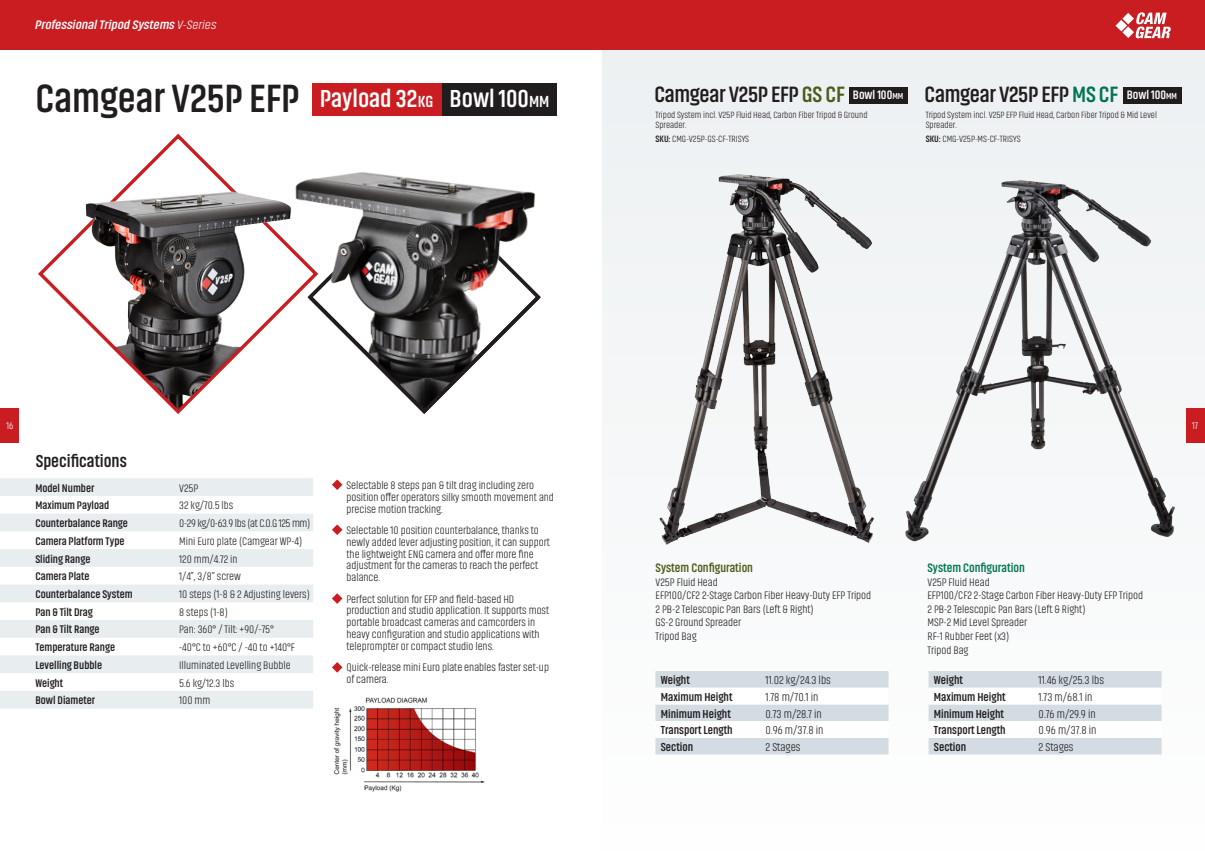
<style>
.page{position:relative;width:1205px;height:851px;background:#fff}
.page>*{position:absolute;margin:0;border:0;box-sizing:border-box;transform-origin:0 0}
.t1{font:700 40px "Akhand";color:#211d1f}
.t2{font:700 25px "Akhand";color:#fff}
.t3{font:700 22.5px "Akhand";letter-spacing:-.01em;color:#211d1f}
.t4{font:700 17.5px "Akhand";color:#211d1f}
.t5{font:italic 700 12.5px "Akhand";color:#fff;scale:1.09 1}
.t6{font:700 12.5px "Akhand";color:#4b5c18}
.t7{font:700 12.5px "Akhand";color:#007352}
.t8{font:700 12.38px "Akhand";color:#fff}
.t9{font:300 11.75px "Akhand";color:#211d1f}
.t10{font:700 11.75px "Akhand";color:#211d1f}
.t11{font:300 11.25px/11.9px "Akhand";color:#211d1f}
.t12{font:700 11.25px "Akhand";color:#211d1f}
.t13{font:300 11.25px "Akhand";letter-spacing:-.025em;color:#211d1f}
.t14{font:300 10px "Akhand";color:#fff}
.t15{font:300 9.38px/9.4px "Akhand";color:#211d1f}
.s1{font-weight:300}
.s2{color:#4b5c18}
.s3{font-weight:700}
.s4{color:#007352}
.s5{font-size:16.25px}
.s6{font-size:8.75px}
</style>
<div class="page">
<div style="left:602px;top:41px;width:603px;height:809px;background:#f8f9fa"></div>
<div style="left:0;top:408px;width:19px;height:34px;background:#c91d21"></div>
<div style="left:1186px;top:408px;width:19px;height:34px;background:#c91d21"></div>
<div style="left:0;top:0;width:1205px;height:50px;background:#c91d21"></div>
<svg style="left:1115px;top:12px;width:55px;height:26px"></svg>
<img style="left:659px;top:174px;width:215px;height:371px">
<img style="left:905px;top:180px;width:287px;height:362px">
<svg style="left:332px;top:479px;width:10px;height:11px"></svg>
<svg style="left:332px;top:524px;width:10px;height:11px"></svg>
<svg style="left:332px;top:593px;width:10px;height:10px"></svg>
<svg style="left:332px;top:662px;width:10px;height:10px"></svg>
<svg style="left:655px;top:671px;width:233px;height:83px"></svg>
<svg style="left:928px;top:671px;width:233px;height:83px"></svg>
<svg style="left:147px;top:133px;width:63px;height:281px"></svg>
<svg style="left:0;top:478px;width:313px;height:230px;fill:#e8edf0"></svg>
<div style="left:442px;top:83px;width:114px;height:33px;background:#211d1f"></div>
<div style="left:312px;top:83px;width:130px;height:33px;background:#c91d21"></div>
<div style="left:849px;top:87px;width:59px;height:16px;background:#211d1f"></div>
<div style="left:1123px;top:87px;width:58px;height:16px;background:#211d1f"></div>
<img style="left:333px;top:697px;width:152px;height:95px">
<img style="left:38px;top:165px;width:213px;height:243px">
<img style="left:251px;top:172px;width:285px;height:169px">
<svg style="left:305px;top:292px;width:236px;height:122px"></svg>
<p class="t5" style="left:35px;top:18px;width:170px">ProfessionalTripod Systems <span class="s1">V-Series</span></p>
<h1 class="t1" style="left:35px;top:77px;width:265px">Camgear V25P EFP</h1>
<h3 class="t3" style="left:654px;top:83px;width:192px">Camgear V25P EFP <span class="s2">GS CF</span></h3>
<p class="t15" style="left:655px;top:110px;width:214px">Tripod System incl. V25P Fluid Head, Carbon Fiber Tripod &amp; Ground<br>Spreader.</p>
<p class="t15" style="left:655px;top:134px;width:95px"><span class="s3">SKU:</span> CMG-V25P-GS-CF-TRISYS</p>
<h3 class="t3" style="left:924px;top:83px;width:195px">Camgear V25P EFP <span class="s4">MS CF</span></h3>
<h2 class="t2" style="left:320px;top:85px;width:231px">Payload 32<span class="s5">kg</span> Bowl 100<span class="s5">MM</span></h2>
<p class="t8" style="left:853px;top:88px;width:52px">Bowl 100<span class="s6">MM</span></p>
<p class="t8" style="left:1126px;top:88px;width:52px">Bowl 100<span class="s6">MM</span></p>
<p class="t15" style="left:926px;top:110px;width:233px">Tripod System incl. V25P EFP Fluid Head, Carbon Fiber Tripod &amp; Mid Level<br>Spreader.</p>
<p class="t15" style="left:926px;top:134px;width:96px"><span class="s3">SKU:</span> CMG-V25P-MS-CF-TRISYS</p>
<p class="t14" style="left:6px;top:420px;width:8px">16</p>
<p class="t14" style="left:1192px;top:420px;width:7px">17</p>
<h3 class="t4" style="left:36px;top:452px;width:93px">Specifications</h3>
<p class="t12" style="left:35px;top:482px;width:60px">Model Number</p>
<p class="t11" style="left:179px;top:482px;width:21px">V25P</p>
<p class="t12" style="left:35px;top:499px;width:75px">Maximum Payload</p>
<p class="t11" style="left:179px;top:499px;width:56px">32 kg/70.5 lbs</p>
<p class="t12" style="left:35px;top:517px;width:94px">Counterbalance Range</p>
<p class="t13" style="left:179px;top:517px;width:133px">0-29 kg/0-63.9 lbs (at C.O.G 125 mm)</p>
<p class="t12" style="left:35px;top:535px;width:91px">Camera Platform Type</p>
<p class="t11" style="left:179px;top:535px;width:125px">Mini Euro plate (Camgear WP-4)</p>
<p class="t12" style="left:35px;top:552px;width:57px">Sliding Range</p>
<p class="t11" style="left:179px;top:552px;width:60px">120 mm/4.72 in</p>
<p class="t12" style="left:35px;top:570px;width:56px">Camera Plate</p>
<p class="t11" style="left:179px;top:570px;width:63px">1/4”, 3/8” screw</p>
<p class="t12" style="left:35px;top:588px;width:99px">Counterbalance System</p>
<p class="t11" style="left:179px;top:588px;width:132px">10 steps (1-8 &amp; 2 Adjusting levers)</p>
<p class="t12" style="left:35px;top:606px;width:59px">Pan &amp; Tilt Drag</p>
<p class="t11" style="left:179px;top:606px;width:50px">8 steps (1-8)</p>
<p class="t12" style="left:35px;top:623px;width:66px">Pan &amp; Tilt Range</p>
<p class="t11" style="left:179px;top:623px;width:96px">Pan: 360° / Tilt: +90/-75°</p>
<p class="t12" style="left:35px;top:641px;width:81px">Temperature Range</p>
<p class="t11" style="left:179px;top:641px;width:117px">-40°C to +60°C / -40 to +140°F</p>
<p class="t12" style="left:35px;top:659px;width:68px">Levelling Bubble</p>
<p class="t11" style="left:179px;top:659px;width:113px">Illuminated Levelling Bubble</p>
<p class="t12" style="left:35px;top:676px;width:29px">Weight</p>
<p class="t11" style="left:179px;top:676px;width:56px">5.6 kg/12.3 lbs</p>
<p class="t12" style="left:35px;top:694px;width:61px">Bowl Diameter</p>
<p class="t11" style="left:179px;top:694px;width:33px">100 mm</p>
<p class="t11" style="left:346px;top:479px;width:209px">Selectable 8 steps pan &amp; tilt drag including zero position offer operators silky smooth movement and precise motion tracking.</p>
<p class="t11" style="left:346px;top:524px;width:205px">Selectable 10 position counterbalance, thanks to newly added lever adjusting position, it can support the lightweight ENG camera and offer more fine adjustment for the cameras to reach the perfect balance.</p>
<p class="t11" style="left:346px;top:593px;width:204px">Perfect solution for EFP and field-based HD production and studio application. It supports most portable broadcast cameras and camcorders in heavy configuration and studio applications with teleprompter or compact studio lens.</p>
<p class="t11" style="left:346px;top:661px;width:204px">Quick-release mini Euro plate enables faster set-up of camera.</p>
<p class="t6" style="left:656px;top:561px;width:99px">System Configuration</p>
<p class="t11" style="left:656px;top:575px;width:217px;line-height:13.5px">V25P Fluid Head<br>EFP100/CF2 2-Stage Carbon Fiber Heavy-Duty EFP Tripod<br>2 PB-2 Telescopic Pan Bars (Left &amp; Right)<br>GS-2 Ground Spreader<br>Tripod Bag</p>
<p class="t10" style="left:661px;top:673px;width:31px">Weight</p>
<p class="t9" style="left:765px;top:674px;width:67px">11.02 kg/24.3 lbs</p>
<p class="t10" style="left:661px;top:690px;width:73px">Maximum Height</p>
<p class="t9" style="left:765px;top:690px;width:54px">1.78 m/70.1 in</p>
<p class="t10" style="left:661px;top:707px;width:71px">Minimum Height</p>
<p class="t9" style="left:765px;top:707px;width:58px">0.73 m/28.7 in</p>
<p class="t10" style="left:661px;top:724px;width:73px">Transport Length</p>
<p class="t9" style="left:765px;top:724px;width:59px">0.96 m/37.8 in</p>
<p class="t10" style="left:661px;top:740px;width:34px">Section</p>
<p class="t9" style="left:765px;top:741px;width:37px">2 Stages</p>
<p class="t7" style="left:927px;top:561px;width:99px">System Configuration</p>
<p class="t11" style="left:927px;top:575px;width:217px;line-height:13.5px">V25P Fluid Head<br>EFP100/CF2 2-Stage Carbon Fiber Heavy-Duty EFP Tripod<br>2 PB-2 Telescopic Pan Bars (Left &amp; Right)<br>MSP-2 Mid Level Spreader<br>RF-1 Rubber Feet (x3)<br>Tripod Bag</p>
<p class="t10" style="left:934px;top:673px;width:31px">Weight</p>
<p class="t9" style="left:1038px;top:674px;width:67px">11.46 kg/25.3 lbs</p>
<p class="t10" style="left:934px;top:690px;width:73px">Maximum Height</p>
<p class="t9" style="left:1038px;top:690px;width:55px">1.73 m/68.1 in</p>
<p class="t10" style="left:934px;top:707px;width:71px">Minimum Height</p>
<p class="t9" style="left:1038px;top:707px;width:59px">0.76 m/29.9 in</p>
<p class="t10" style="left:934px;top:724px;width:73px">Transport Length</p>
<p class="t9" style="left:1038px;top:724px;width:59px">0.96 m/37.8 in</p>
<p class="t10" style="left:934px;top:740px;width:34px">Section</p>
<p class="t9" style="left:1038px;top:741px;width:37px">2 Stages</p>
</div>
